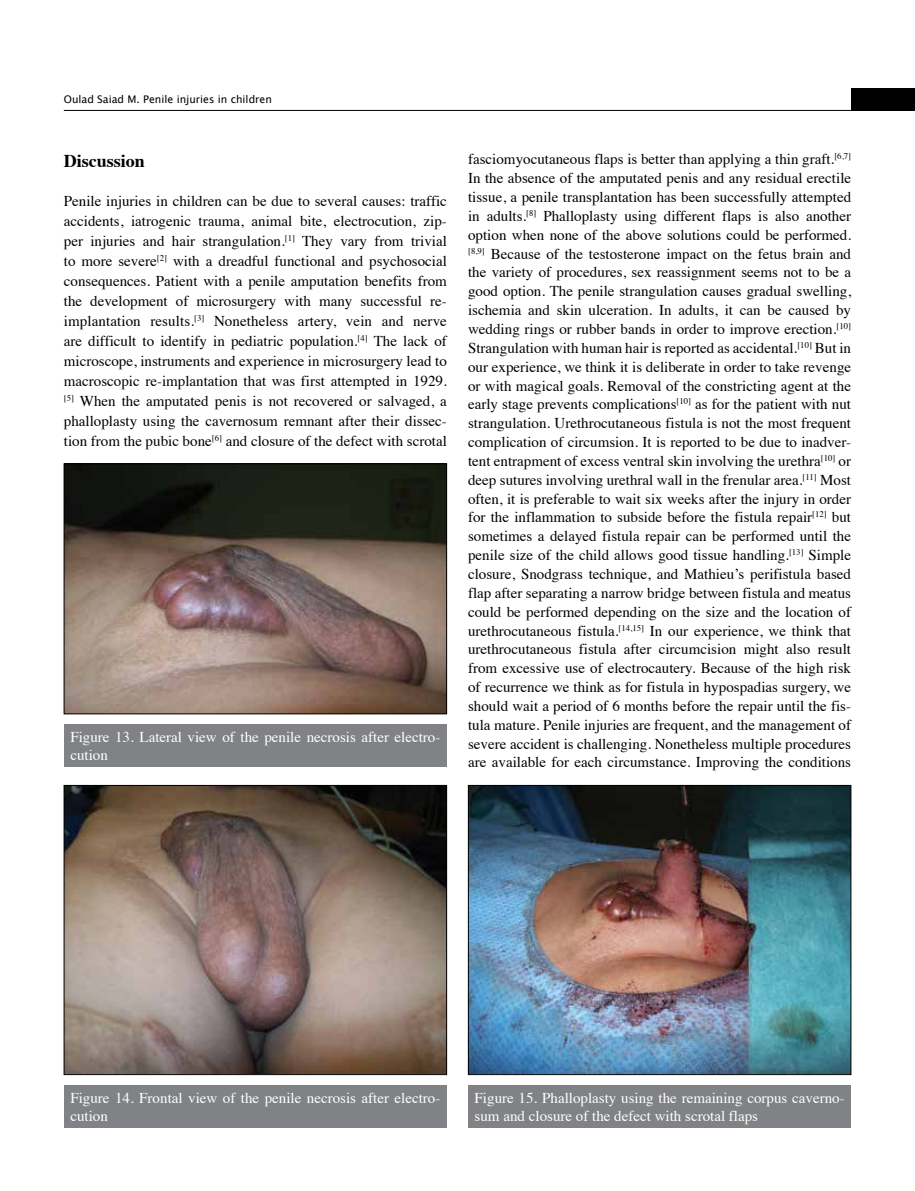
<style>
.page{position:relative;width:915px;height:1191px;background:#fff}
.page>*{position:absolute;margin:0;border:0;box-sizing:border-box;transform-origin:0 0}
.t1{font:700 18px "Times";color:#000}
.t2{font:15px/18.9px "Times";color:#000;text-align:justify}
.t3{font:15px/18px "Times";color:#fff}
.t4{font:10.5px "Lucida Grande";color:#000}
</style>
<div class="page">
<hr style="left:64px;top:110px;width:786px;height:1px;background:#000">
<div style="left:850px;top:88px;width:64px;height:23px;background:#000"></div>
<img style="left:66px;top:465px;width:378px;height:247px">
<div style="left:64px;top:463px;width:382px;height:251px;border:1px solid #000"></div>
<div style="left:64px;top:724px;width:382px;height:42px;background:#808285"></div>
<img style="left:470px;top:787px;width:378px;height:285px">
<div style="left:468px;top:785px;width:382px;height:289px;border:1px solid #000"></div>
<div style="left:468px;top:1085px;width:382px;height:42px;background:#808285"></div>
<img style="left:66px;top:787px;width:378px;height:285px">
<div style="left:64px;top:785px;width:382px;height:289px;border:1px solid #000"></div>
<div style="left:64px;top:1085px;width:382px;height:42px;background:#808285"></div>
<p class="t4" style="left:64px;top:94px;width:209px">Oulad Saiad M. Penile injuries in children</p>
<p class="t1" style="left:64px;top:143px;width:83px">Discussion</p>
<p class="t2" style="left:64px;top:190px;width:384px;line-height:20px">Penile injuries in children can be due to several causes: traffic accidents, iatrogenic trauma, animal bite, electrocution, zip&shy;per injuries and hair strangulation.<sup>[1]</sup> They vary from trivial to more severe<sup>[2]</sup> with a dreadful functional and psychosocial consequences. Patient with a penile amputation benefits from the development of microsurgery with many successful re&shy;implantation results.<sup>[3]</sup> Nonetheless artery, vein and nerve are difficult to identify in pediatric population.<sup>[4]</sup> The lack of microscope, instruments and experience in microsurgery lead to macroscopic re-implantation that was first attempted in 1929. <sup>[5]</sup> When the amputated penis is not recovered or salvaged, a phalloplasty using the cavernosum remnant after their dissec&shy;tion from the pubic bone<sup>[6]</sup> and closure of the defect with scrotal</p>
<p class="t3" style="left:70px;top:727px;width:371px">Figure 13. Lateral view of the penile necrosis after electro&shy;cution</p>
<p class="t2" style="left:468px;top:149px;width:384px">fasciomyocutaneous flaps is better than applying a thin graft.<sup>[6,7] </sup>In the absence of the amputated penis and any residual erectile tissue, a penile transplantation has been successfully attempted in adults.<sup>[8]</sup> Phalloplasty using different flaps is also another option when none of the above solutions could be performed. <sup>[8,9]</sup> Because of the testosterone impact on the fetus brain and the variety of procedures, sex reassignment seems not to be a good option. The penile strangulation causes gradual swelling, ischemia and skin ulceration. In adults, it can be caused by wedding rings or rubber bands in order to improve erection.<sup>[10] </sup>Strangulation with human hair is reported as accidental.<sup>[10]</sup> But in our experience, we think it is deliberate in order to take revenge or with magical goals. Removal of the constricting agent at the early stage prevents complications<sup>[10]</sup> as for the patient with nut strangulation. Urethrocutaneous fistula is not the most frequent complication of circumsion. It is reported to be due to inadver&shy;tent entrapment of excess ventral skin involving the urethra<sup>[10]</sup> or deep sutures involving urethral wall in the frenular area.<sup>[11]</sup> Most often, it is preferable to wait six weeks after the injury in order for the inflammation to subside before the fistula repair<sup>[12]</sup> but sometimes a delayed fistula repair can be performed until the penile size of the child allows good tissue handling.<sup>[13]</sup> Simple closure, Snodgrass technique, and Mathieu’s perifistula based flap after separating a narrow bridge between fistula and meatus could be performed depending on the size and the location of urethrocutaneous fistula.<sup>[14,15]</sup> In our experience, we think that urethrocutaneous fistula after circumcision might also result from excessive use of electrocautery. Because of the high risk of recurrence we think as for fistula in hypospadias surgery, we should wait a period of 6 months before the repair until the fis&shy;tula mature. Penile injuries are frequent, and the management of severe accident is challenging. Nonetheless multiple procedures are available for each circumstance. Improving the conditions</p>
<p class="t3" style="left:70px;top:1087px;width:371px">Figure 14. Frontal view of the penile necrosis after electro&shy;cution</p>
<p class="t3" style="left:474px;top:1087px;width:371px">Figure 15. Phalloplasty using the remaining corpus caverno&shy;sum and closure of the defect with scrotal flaps</p>
</div>
